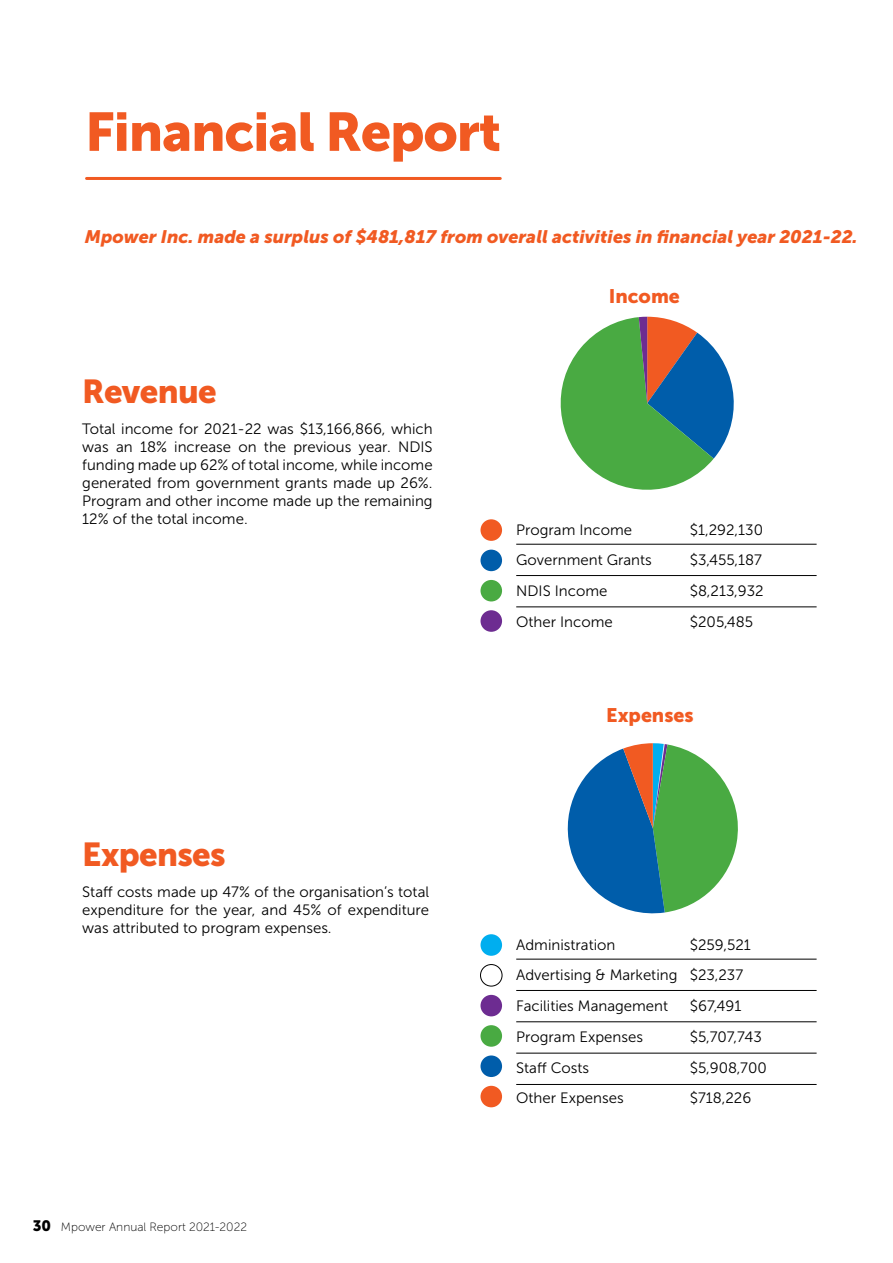
<style>
.page{position:relative;width:893px;height:1263px;background:#fff}
.page>*{position:absolute;margin:0;border:0;box-sizing:border-box;transform-origin:0 0}
.t1{font:54px "Museo Sans 900";letter-spacing:-.02em;color:#f15a22}
.t2{font:33px "Museo Sans 900";letter-spacing:-.02em;color:#f15a22}
.t3{font:19.5px "Museo Sans 900";color:#f15a22}
.t4{font:italic 18px "Museo Sans 900";color:#f15a22}
.t5{font:15px/18px "Museo Sans 300";color:#000;text-align:justify}
.t6{font:12px "Museo Sans 100";color:#000}
.s1{font-family:"Museo Sans 900";font-size:15px}
</style>
<div class="page">
<hr style="left:87px;top:177px;width:413px;height:3px;background:#f15a22">
<div style="left:480px;top:519px;width:22px;height:22px;background:#f15a22;border-radius:50%"></div>
<div style="left:480px;top:550px;width:22px;height:21px;background:#005daa;border-radius:50%"></div>
<div style="left:480px;top:580px;width:22px;height:21px;background:#49aa42;border-radius:50%"></div>
<div style="left:480px;top:610px;width:22px;height:22px;background:#6d2c91;border-radius:50%"></div>
<hr style="left:516px;top:544px;width:301px;height:1px;background:#000">
<hr style="left:516px;top:575px;width:301px;height:1px;background:#000">
<hr style="left:516px;top:606px;width:301px;height:1px;background:#000">
<div style="left:480px;top:934px;width:22px;height:22px;background:#00aeef;border-radius:50%"></div>
<div style="left:480px;top:964px;width:22px;height:22px;border:1px solid #000;border-radius:50%"></div>
<div style="left:480px;top:995px;width:22px;height:21px;background:#6d2c91;border-radius:50%"></div>
<div style="left:480px;top:1055px;width:22px;height:22px;background:#005daa;border-radius:50%"></div>
<div style="left:480px;top:1025px;width:22px;height:22px;background:#49aa42;border-radius:50%"></div>
<div style="left:480px;top:1086px;width:22px;height:21px;background:#f15a22;border-radius:50%"></div>
<hr style="left:516px;top:959px;width:301px;height:1px;background:#000">
<hr style="left:516px;top:1053px;width:301px;height:1px;background:#000">
<hr style="left:516px;top:990px;width:301px;height:1px;background:#000">
<hr style="left:516px;top:1084px;width:301px;height:1px;background:#000">
<hr style="left:516px;top:1021px;width:301px;height:1px;background:#000">
<svg style="left:560px;top:317px;width:174px;height:173px"></svg>
<svg style="left:567px;top:743px;width:171px;height:171px"></svg>
<h1 class="t1" style="left:85px;top:101px;width:418px">Financial Report</h1>
<p class="t4" style="left:85px;top:227px;width:774px">Mpower Inc. made a surplus of $481,817 from overall activities in financial year 2021-22.</p>
<h2 class="t2" style="left:82px;top:373px;width:136px">Revenue</h2>
<p class="t5" style="left:82px;top:420px;width:352px">Total income for 2021-22 was $13,166,866, which was an 18% increase on the previous year. NDIS funding made up 62% of total income, while income generated from government grants made up 26%.<br>Program and other income made up the remaining 12% of the total income.</p>
<h2 class="t2" style="left:82px;top:836px;width:145px">Expenses</h2>
<p class="t5" style="left:82px;top:883px;width:348px">Staff costs made up 47% of the organisation’s total expenditure for the year, and 45% of expenditure was attributed to program expenses.</p>
<p class="t6" style="left:33px;top:1220px;width:216px"><span class="s1">30</span> Mpower Annual Report 2021-2022</p>
<h3 class="t3" style="left:609px;top:285px;width:73px">Income</h3>
<p class="t5" style="left:516px;top:521px;width:117px">Program Income</p>
<p class="t5" style="left:690px;top:521px;width:75px">$1,292,130</p>
<p class="t5" style="left:516px;top:551px;width:137px">Government Grants</p>
<p class="t5" style="left:690px;top:551px;width:74px">$3,455,187</p>
<p class="t5" style="left:516px;top:582px;width:93px">NDIS Income</p>
<p class="t5" style="left:690px;top:582px;width:75px">$8,213,932</p>
<p class="t5" style="left:516px;top:613px;width:98px">Other Income</p>
<p class="t5" style="left:690px;top:613px;width:65px">$205,485</p>
<h3 class="t3" style="left:606px;top:704px;width:89px">Expenses</h3>
<p class="t5" style="left:516px;top:929px;width:236px;line-height:30.8px;text-align:left;text-indent:174px">$259,521<br>Advertising &amp; Marketing $23,237<br>Facilities Management</p>
<p class="t5" style="left:516px;top:935px;width:101px">Administration</p>
<p class="t5" style="left:690px;top:997px;width:53px">$67,491</p>
<p class="t5" style="left:516px;top:1028px;width:128px">Program Expenses</p>
<p class="t5" style="left:690px;top:1028px;width:74px">$5,707,743</p>
<p class="t5" style="left:516px;top:1058px;width:75px">Staff Costs</p>
<p class="t5" style="left:690px;top:1058px;width:79px">$5,908,700</p>
<p class="t5" style="left:516px;top:1089px;width:109px">Other Expenses</p>
<p class="t5" style="left:690px;top:1089px;width:63px">$718,226</p>
</div>
